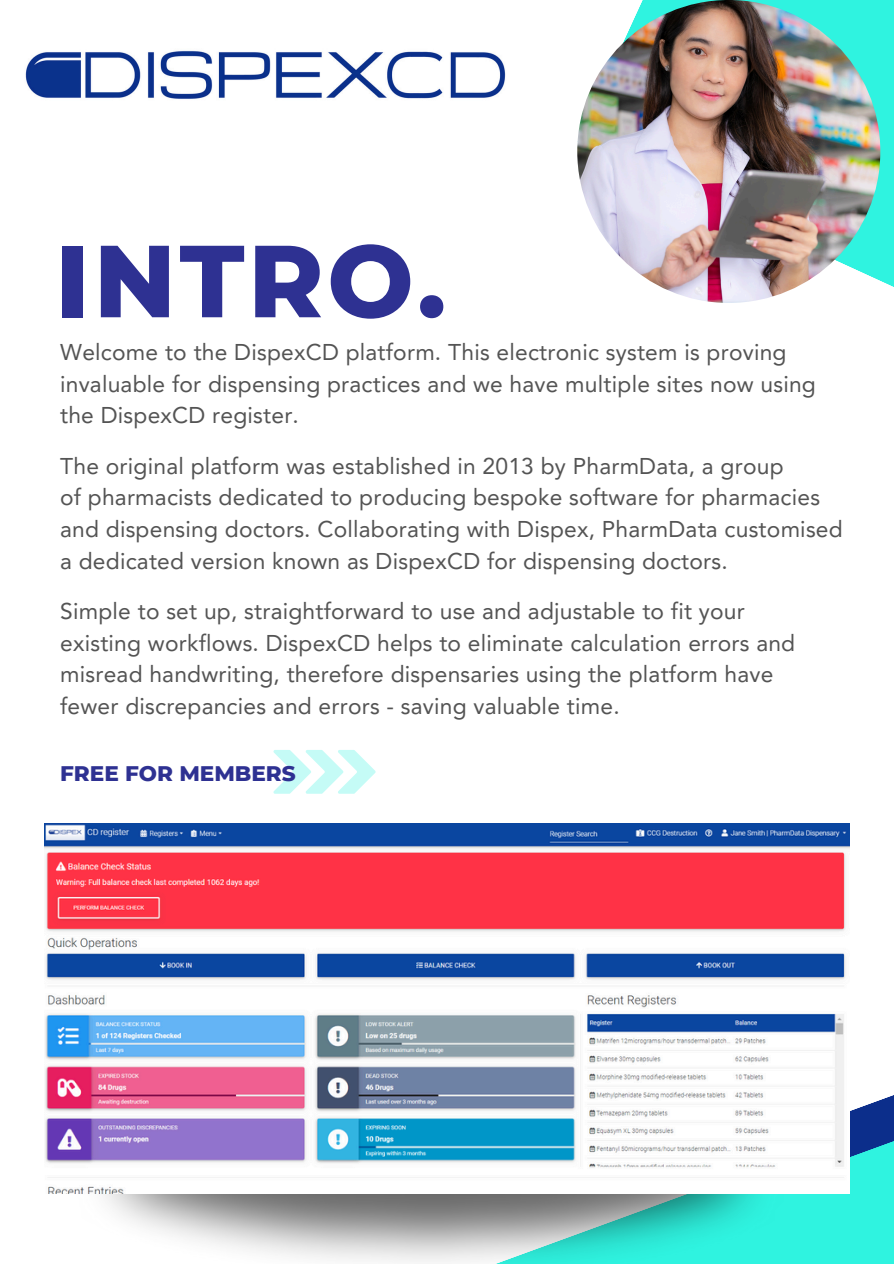
<style>
.page{position:relative;width:894px;height:1264px;background:#fff}
.page>*{position:absolute;margin:0;border:0;box-sizing:border-box;transform-origin:0 0}
.t1{font:800 102.15px "Montserrat";letter-spacing:.035em;color:#2e3192}
.t2{font:22.8px/31.5px "Avenir LT Pro";letter-spacing:.01em;color:#545454}
.t3{font:800 21.6px "Montserrat";color:#2e3192}
</style>
<div class="page">
<svg style="left:577px;top:0;width:316px;height:303px"></svg>
<img style="left:25px;top:51px;width:481px;height:48px">
<img style="left:577px;top:0;width:303px;height:303px;border-radius:50%">
<div style="left:785px;top:1179px;width:108px;height:84px;background:#2ff3e0"></div>
<svg style="left:850px;top:1095px;width:43px;height:84px;background:#3088b4"></svg>
<svg style="left:273px;top:750px;width:102px;height:43px"></svg>
<img style="left:74px;top:1193px;width:711px;height:70px">
<img style="left:45px;top:823px;width:804px;height:370px">
<p class="t1" style="left:55px;top:218px;width:392px">INTRO.</p>
<h1 class="t2" style="left:60px;top:339px;width:757px">Welcome to the DispexCD platform. This electronic system is proving invaluable for dispensing practices and we have multiple sites now using</h1>
<p class="t2" style="left:60px;top:402px;width:240px">the DispexCD register.</p>
<p class="t2" style="left:60px;top:452px;width:724px">The original platform was established in 2013 by PharmData, a group</p>
<p class="t2" style="left:60px;top:484px;width:761px">of pharmacists dedicated to producing bespoke software for pharmacies</p>
<p class="t2" style="left:60px;top:515px;width:783px">and dispensing doctors. Collaborating with Dispex, PharmData customised</p>
<p class="t2" style="left:60px;top:547px;width:669px">a dedicated version known as DispexCD for dispensing doctors.</p>
<p class="t2" style="left:60px;top:597px;width:686px">Simple to set up, straightforward to use and adjustable to fit your</p>
<p class="t2" style="left:60px;top:629px;width:736px">existing workflows. DispexCD helps to eliminate calculation errors and misread handwriting, therefore dispensaries using the platform have</p>
<p class="t2" style="left:60px;top:692px;width:561px">fewer discrepancies and errors - saving valuable time.</p>
<p class="t3" style="left:60px;top:760px;width:237px">FREE FOR MEMBERS</p>
</div>
